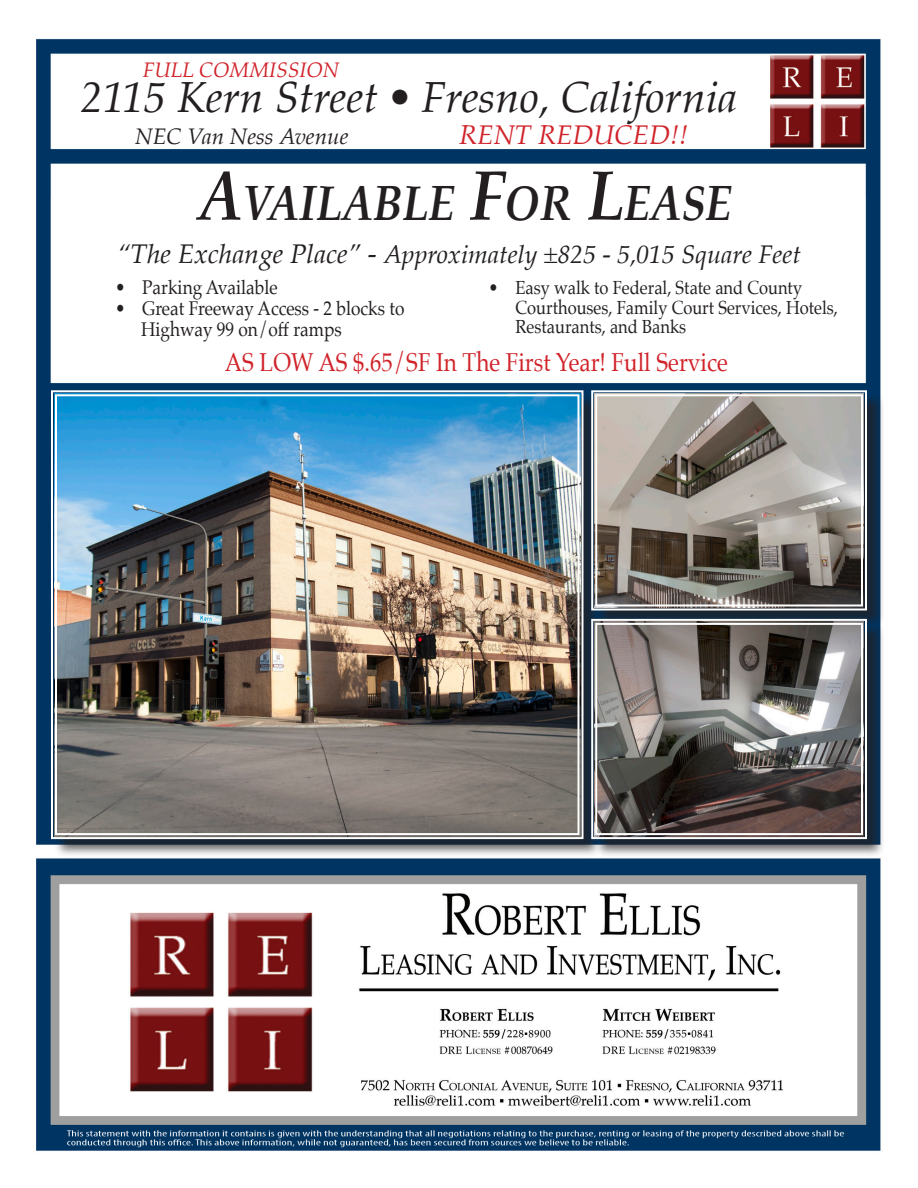
<style>
.page{position:relative;width:918px;height:1188px;background:#fff}
.page>*{position:absolute;margin:0;border:0;box-sizing:border-box;transform-origin:0 0}
.t1{font:italic 700 49.5px "Palatino";color:#231f20;scale:.87 1}
.t2{font:italic 43.5px "Palatino";color:#231f20}
.t3{font:italic 27px "Palatino";color:#d1232a}
.t4{font:25.8px "Palatino";color:#d1232a;scale:.87 1}
.t5{font:italic 25.5px "Palatino";color:#231f20}
.t6{font:italic 22.5px "Palatino";color:#231f20}
.t7{font:italic 21px "Palatino";color:#d1232a}
.t8{font:19.8px "Palatino";color:#231f20;scale:.87 1}
.t9{font:18.9px/19.8px "Palatino";color:#231f20;scale:.87 1}
.s1{font-size:70.8px}
.s2{font-size:27px}
</style>
<div class="page">
<img style="left:36px;top:38px;width:845px;height:1113px">
<div style="left:53px;top:392px;width:549px;height:466px;background:#231f20;opacity:.75"></div>
<img style="left:50px;top:389px;width:534px;height:451px">
<div style="left:55px;top:394px;width:524px;height:441px;border:2px solid #fff"></div>
<div style="left:593px;top:392px;width:292px;height:237px;background:#231f20;opacity:.75"></div>
<svg style="left:590px;top:389px;width:278px;height:222px;background:#8f8983"></svg>
<div style="left:595px;top:394px;width:268px;height:212px;border:2px solid #fff"></div>
<div style="left:593px;top:621px;width:292px;height:237px;background:#231f20;opacity:.75"></div>
<svg style="left:590px;top:618px;width:278px;height:222px;background:#6b6664"></svg>
<div style="left:595px;top:623px;width:268px;height:212px;border:2px solid #fff"></div>
<p class="t7" style="left:143px;top:52px;width:198px">FULL COMMISSION</p>
<p class="t2" style="left:81px;top:60px;width:658px">2115 Kern Street • Fresno, California</p>
<p class="t6" style="left:135px;top:118px;width:215px">NEC Van Ness Avenue</p>
<p class="t3" style="left:459px;top:112px;width:230px">RENT REDUCED!!</p>
<p class="t1" style="left:198px;top:162px;width:615px"><span class="s1">A</span>VAILABLE <span class="s1">F</span>OR <span class="s1">L</span>EASE</p>
<p class="t5" style="left:117px;top:233px;width:685px"><span class="s2">“The Exchange Place” -</span> Approximately ±825 - 5,015 Square Feet</p>
<p class="t8" style="left:115px;top:271px;width:188px">• Parking Available</p>
<p class="t8" style="left:115px;top:292px;width:334px">• Great Freeway Access - 2 blocks to</p>
<p class="t8" style="left:141px;top:313px;width:232px">Highway 99 on/off ramps</p>
<p class="t9" style="left:516px;top:277px;width:372px;text-indent:-27px">• Easy walk to Federal, State and County<br>Courthouses, Family Court Services, Hotels,<br>Restaurants, and Banks</p>
<p class="t4" style="left:225px;top:340px;width:580px">AS LOW AS $.65/SF In The First Year! Full Service</p>
</div>
